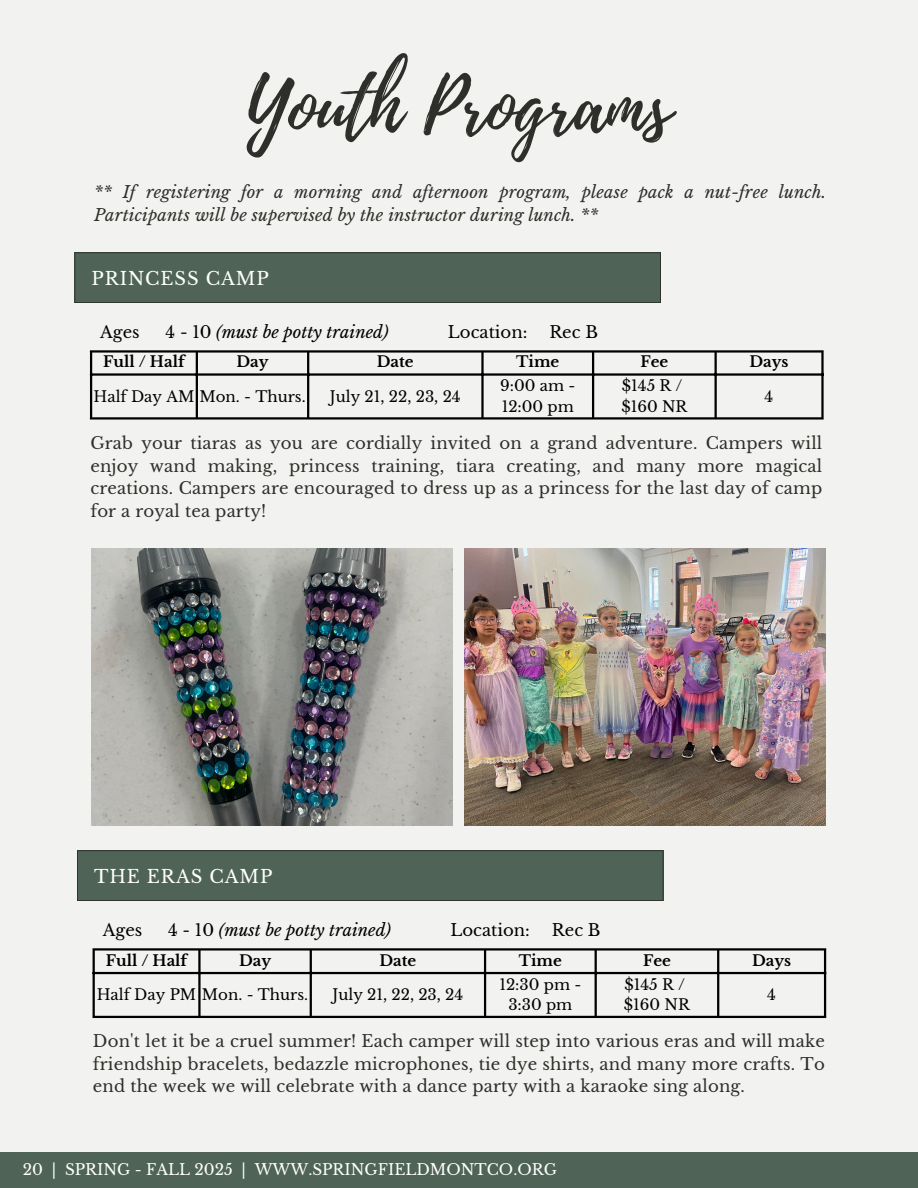
<style>
.page{position:relative;width:918px;height:1188px;background:#f2f3f0}
.page>*{position:absolute;margin:0;border:0;box-sizing:border-box;transform-origin:0 0}
.t1{font:75px "Playlist Script";color:#2e2e2a}
.t2{font:18px "Libre Baskerville";letter-spacing:.05em;color:#fff}
.t3{font:16.5px/22.5px "Libre Baskerville";letter-spacing:.01em;color:#2e2e2a;text-align:justify}
.t4{font:italic 16.5px/22.5px "Libre Baskerville";letter-spacing:.01em;color:#2e2e2a}
.t5{font:italic 16.5px "Libre Baskerville";color:#000}
.t6{font:16.5px "Libre Baskerville";color:#000}
.t7{font:15.15px "Libre Baskerville";color:#fff}
.t8{font:15px/20.2px "Libre Baskerville";color:#000}
.t9{font:700 15px "Libre Baskerville";color:#000}
.s1{font-style:normal}
</style>
<div class="page">
<img style="left:464px;top:549px;width:361px;height:277px">
<img style="left:92px;top:549px;width:361px;height:277px">
<div style="left:74px;top:252px;width:587px;height:51px;background:#4f6456"></div>
<hr style="left:90px;top:353px;width:2px;height:64px;background:#000">
<hr style="left:196px;top:353px;width:2px;height:64px;background:#000">
<hr style="left:307px;top:353px;width:2px;height:64px;background:#000">
<hr style="left:481px;top:353px;width:3px;height:64px;background:#000">
<hr style="left:592px;top:353px;width:2px;height:64px;background:#000">
<hr style="left:715px;top:353px;width:2px;height:64px;background:#000">
<hr style="left:821px;top:353px;width:3px;height:64px;background:#000">
<hr style="left:90px;top:350px;width:734px;height:3px;background:#000">
<hr style="left:90px;top:373px;width:734px;height:3px;background:#000">
<hr style="left:90px;top:417px;width:734px;height:3px;background:#000">
<div style="left:77px;top:850px;width:587px;height:51px;background:#4f6456"></div>
<hr style="left:93px;top:951px;width:2px;height:65px;background:#000">
<hr style="left:198px;top:951px;width:3px;height:65px;background:#000">
<hr style="left:310px;top:951px;width:2px;height:65px;background:#000">
<hr style="left:484px;top:951px;width:2px;height:65px;background:#000">
<hr style="left:595px;top:951px;width:2px;height:65px;background:#000">
<hr style="left:717px;top:951px;width:2px;height:65px;background:#000">
<hr style="left:824px;top:951px;width:2px;height:65px;background:#000">
<hr style="left:93px;top:948px;width:733px;height:3px;background:#000">
<hr style="left:93px;top:972px;width:733px;height:2px;background:#000">
<hr style="left:93px;top:1016px;width:733px;height:2px;background:#000">
<div style="left:0;top:1152px;width:918px;height:36px;background:#4f6456"></div>
<p class="t1" style="left:247px;top:53px;width:426px">Youth Programs</p>
<p class="t4" style="left:94px;top:181px;width:733px">** If registering for a morning and afternoon program, please pack a nut-free lunch.<br>Participants will be supervised by the instructor during lunch. **</p>
<p class="t2" style="left:91px;top:267px;width:179px">PRINCESS CAMP</p>
<p class="t6" style="left:100px;top:322px;width:41px">Ages</p>
<p class="t5" style="left:166px;top:322px;width:224px"><span class="s1">4 - 10</span> (must be potty trained)</p>
<p class="t6" style="left:448px;top:322px;width:81px">Location:</p>
<p class="t6" style="left:549px;top:322px;width:50px">Rec B</p>
<h1 class="t9" style="left:103px;top:353px;width:83px">Full / Half</h1>
<h3 class="t9" style="left:236px;top:353px;width:34px">Day</h3>
<h2 class="t9" style="left:377px;top:353px;width:38px">Date</h2>
<p class="t9" style="left:516px;top:353px;width:45px">Time</p>
<p class="t9" style="left:640px;top:353px;width:29px">Fee</p>
<p class="t9" style="left:750px;top:353px;width:41px">Days</p>
<p class="t8" style="left:94px;top:386px;width:214px">Half Day AM Mon. - Thurs.</p>
<p class="t8" style="left:330px;top:386px;width:132px">July 21, 22, 23, 24</p>
<p class="t8" style="left:500px;top:376px;width:77px">9:00 am -<br>12:00 pm</p>
<p class="t8" style="left:622px;top:376px;width:62px">$145 R /</p>
<p class="t8" style="left:765px;top:386px;width:10px">4</p>
<p class="t8" style="left:621px;top:396px;width:68px">$160 NR</p>
<p class="t3" style="left:90px;top:432px;width:733px">Grab your tiaras as you are cordially invited on a grand adventure. Campers will enjoy wand making, princess training, tiara creating, and many more magical creations. Campers are encouraged to dress up as a princess for the last day of camp for a royal tea party!</p>
<p class="t2" style="left:94px;top:865px;width:180px">THE ERAS CAMP</p>
<p class="t6" style="left:103px;top:920px;width:41px">Ages</p>
<p class="t5" style="left:168px;top:920px;width:224px"><span class="s1">4 - 10</span> (must be potty trained)</p>
<p class="t6" style="left:451px;top:920px;width:81px">Location:</p>
<p class="t6" style="left:552px;top:920px;width:50px">Rec B</p>
<p class="t9" style="left:106px;top:952px;width:83px">Full / Half</p>
<p class="t9" style="left:239px;top:952px;width:34px">Day</p>
<p class="t9" style="left:379px;top:952px;width:38px">Date</p>
<h3 class="t9" style="left:519px;top:952px;width:45px">Time</h3>
<p class="t9" style="left:643px;top:952px;width:29px">Fee</p>
<h2 class="t9" style="left:752px;top:952px;width:41px">Days</h2>
<p class="t8" style="left:97px;top:985px;width:213px">Half Day PM Mon. - Thurs.</p>
<p class="t8" style="left:333px;top:985px;width:132px">July 21, 22, 23, 24</p>
<p class="t8" style="left:499px;top:975px;width:83px;text-align:center">12:30 pm -<br>3:30 pm</p>
<p class="t8" style="left:624px;top:975px;width:62px">$145 R /</p>
<p class="t8" style="left:767px;top:985px;width:10px">4</p>
<p class="t8" style="left:624px;top:995px;width:68px">$160 NR</p>
<p class="t3" style="left:93px;top:1030px;width:733px">Don't let it be a cruel summer! Each camper will step into various eras and will make friendship bracelets, bedazzle microphones, tie dye shirts, and many more crafts. To end the week we will celebrate with a dance party with a karaoke sing along.</p>
<h3 class="t7" style="left:23px;top:1161px;width:536px">20 | SPRING - FALL 2025 | WWW.SPRINGFIELDMONTCO.ORG</h3>
</div>
